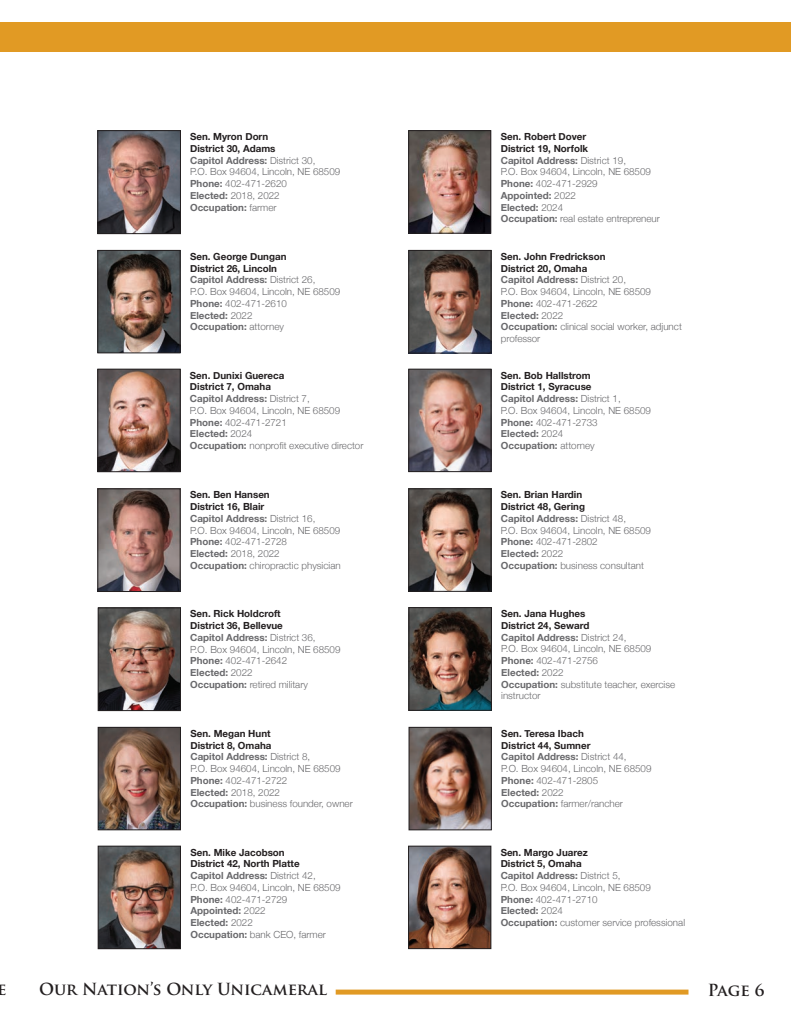
<style>
.page{position:relative;width:810px;height:1035px;background:#fff}
.page>*{position:absolute;margin:0;border:0;box-sizing:border-box;transform-origin:0 0}
.t1{font:700 16.25px "Trajan Pro";color:#231f20}
.t2{font:300 9.75px/11.8px "Helvetica Neue";color:#69696c}
.t3{font:700 9.75px/11.8px "Helvetica Neue";color:#231f20}
.t4{font:700 9.75px "Helvetica Neue";color:#69696c}
.s1{color:#69696c}
.s2{font-weight:300;color:#69696c}
.s3{font-weight:700}
.s4{font-weight:300}
</style>
<div class="page">
<div style="left:336px;top:990px;width:352px;height:5px;background:#e19a24"></div>
<img style="left:100px;top:133px;width:79px;height:99px">
<div style="left:98px;top:131px;width:83px;height:103px;border:1px solid #231f20"></div>
<img style="left:100px;top:491px;width:78px;height:99px">
<div style="left:98px;top:489px;width:82px;height:103px;border:1px solid #231f20"></div>
<img style="left:100px;top:252px;width:78px;height:99px">
<div style="left:98px;top:250px;width:82px;height:103px;border:1px solid #231f20"></div>
<div style="left:0;top:22px;width:23px;height:30px;background:#e19a24"></div>
<div style="left:23px;top:22px;width:768px;height:30px;background:#e19a24"></div>
<img style="left:411px;top:252px;width:78px;height:99px">
<div style="left:409px;top:250px;width:82px;height:103px;border:1px solid #231f20"></div>
<img style="left:411px;top:491px;width:78px;height:99px">
<div style="left:409px;top:489px;width:82px;height:103px;border:1px solid #231f20"></div>
<img style="left:100px;top:610px;width:79px;height:99px">
<div style="left:98px;top:608px;width:83px;height:103px;border:1px solid #231f20"></div>
<img style="left:411px;top:609px;width:79px;height:99px">
<div style="left:409px;top:607px;width:83px;height:103px;border:1px solid #231f20"></div>
<img style="left:100px;top:371px;width:78px;height:99px">
<div style="left:98px;top:369px;width:82px;height:103px;border:1px solid #231f20"></div>
<img style="left:411px;top:729px;width:79px;height:99px">
<div style="left:409px;top:727px;width:83px;height:103px;border:1px solid #231f20"></div>
<img style="left:100px;top:729px;width:79px;height:99px">
<div style="left:98px;top:727px;width:83px;height:103px;border:1px solid #231f20"></div>
<img style="left:100px;top:848px;width:79px;height:99px">
<div style="left:98px;top:846px;width:83px;height:103px;border:1px solid #231f20"></div>
<img style="left:411px;top:133px;width:78px;height:98px">
<div style="left:409px;top:131px;width:82px;height:102px;border:1px solid #231f20"></div>
<img style="left:411px;top:371px;width:78px;height:99px">
<div style="left:409px;top:369px;width:82px;height:103px;border:1px solid #231f20"></div>
<img style="left:410px;top:848px;width:79px;height:99px">
<div style="left:408px;top:846px;width:83px;height:103px;border:1px solid #231f20"></div>
<p class="t3" style="left:190px;top:131px;width:127px">Sen. Myron Dorn<br>District 30, Adams<br><span class="s1">Capitol Address:</span> <span class="s2">District 30,</span></p>
<p class="t2" style="left:190px;top:165px;width:152px">P.O. Box 94604, Lincoln, NE 68509<br><span class="s3">Phone:</span> 402-471-2620<br><span class="s3">Elected:</span> 2018, 2022<br><span class="s3">Occupation:</span> farmer</p>
<p class="t3" style="left:190px;top:251px;width:127px">Sen. George Dungan<br>District 26, Lincoln<br><span class="s1">Capitol Address:</span> <span class="s2">District 26,</span></p>
<p class="t2" style="left:190px;top:285px;width:152px">P.O. Box 94604, Lincoln, NE 68509<br><span class="s3">Phone:</span> 402-471-2610<br><span class="s3">Elected:</span> 2022<br><span class="s3">Occupation:</span> attorney</p>
<p class="t3" style="left:190px;top:369px;width:121px">Sen. Dunixi Guereca<br>District 7, Omaha<br><span class="s1">Capitol Address:</span> <span class="s2">District 7,</span></p>
<p class="t2" style="left:190px;top:404px;width:175px">P.O. Box 94604, Lincoln, NE 68509<br><span class="s3">Phone:</span> 402-471-2721<br><span class="s3">Elected:</span> 2024<br><span class="s3">Occupation:</span> nonprofit executive director</p>
<p class="t3" style="left:190px;top:489px;width:127px">Sen. Ben Hansen<br>District 16, Blair<br><span class="s1">Capitol Address:</span> <span class="s2">District 16,</span></p>
<p class="t2" style="left:190px;top:523px;width:152px">P.O. Box 94604, Lincoln, NE 68509<br><span class="s3">Phone:</span> 402-471-2728<br><span class="s3">Elected:</span> 2018, 2022<br><span class="s3">Occupation:</span> chiropractic physician</p>
<p class="t3" style="left:190px;top:608px;width:127px">Sen. Rick Holdcroft<br>District 36, Bellevue<br><span class="s1">Capitol Address:</span> <span class="s2">District 36,</span></p>
<p class="t2" style="left:190px;top:643px;width:152px">P.O. Box 94604, Lincoln, NE 68509</p>
<p class="t2" style="left:190px;top:654px;width:119px"><span class="s3">Phone:</span> 402-471-2642<br><span class="s3">Elected:</span> 2022<br><span class="s3">Occupation:</span> retired military</p>
<p class="t3" style="left:190px;top:728px;width:121px">Sen. Megan Hunt<br>District 8, Omaha<br><span class="s1">Capitol Address:</span> <span class="s2">District 8,</span></p>
<p class="t2" style="left:190px;top:762px;width:152px">P.O. Box 94604, Lincoln, NE 68509</p>
<p class="t2" style="left:190px;top:774px;width:98px"><span class="s3">Phone:</span> 402-471-2722<br><span class="s3">Elected:</span> 2018, 2022</p>
<p class="t2" style="left:190px;top:797px;width:164px"><span class="s3">Occupation:</span> business founder, owner</p>
<p class="t3" style="left:190px;top:846px;width:127px">Sen. Mike Jacobson<br>District 42, North Platte<br><span class="s1">Capitol Address:</span> <span class="s2">District 42,</span></p>
<p class="t2" style="left:190px;top:881px;width:152px">P.O. Box 94604, Lincoln, NE 68509<br><span class="s3">Phone:</span> 402-471-2729<br><span class="s3">Appointed:</span> 2022<br><span class="s3">Elected:</span> 2022<br><span class="s3">Occupation:</span> bank CEO, farmer</p>
<p class="t3" style="left:501px;top:131px;width:127px">Sen. Robert Dover<br>District 19, Norfolk<br><span class="s1">Capitol Address:</span> <span class="s2">District 19,</span></p>
<p class="t2" style="left:501px;top:165px;width:152px">P.O. Box 94604, Lincoln, NE 68509<br><span class="s3">Phone:</span> 402-471-2929<br><span class="s3">Appointed:</span> 2022</p>
<p class="t2" style="left:501px;top:201px;width:161px"><span class="s3">Elected:</span> 2024<br><span class="s3">Occupation:</span> real estate entrepreneur</p>
<p class="t3" style="left:501px;top:251px;width:106px">Sen. John Fredrickson<br>District 20, Omaha</p>
<p class="t4" style="left:501px;top:272px;width:127px">Capitol Address: <span class="s4">District 20,</span></p>
<p class="t2" style="left:501px;top:285px;width:152px">P.O. Box 94604, Lincoln, NE 68509</p>
<p class="t2" style="left:501px;top:297px;width:183px"><span class="s3">Phone:</span> 402-471-2622<br><span class="s3">Elected:</span> 2022<br><span class="s3">Occupation:</span> clinical social worker, adjunct professor</p>
<p class="t3" style="left:501px;top:369px;width:121px">Sen. Bob Hallstrom<br>District 1, Syracuse<br><span class="s1">Capitol Address:</span> <span class="s2">District 1,</span></p>
<p class="t2" style="left:501px;top:404px;width:152px">P.O. Box 94604, Lincoln, NE 68509<br><span class="s3">Phone:</span> 402-471-2733<br><span class="s3">Elected:</span> 2024<br><span class="s3">Occupation:</span> attorney</p>
<p class="t3" style="left:501px;top:489px;width:127px">Sen. Brian Hardin<br>District 48, Gering<br><span class="s1">Capitol Address:</span> <span class="s2">District 48,</span></p>
<p class="t2" style="left:501px;top:523px;width:152px">P.O. Box 94604, Lincoln, NE 68509<br><span class="s3">Phone:</span> 402-471-2802<br><span class="s3">Elected:</span> 2022<br><span class="s3">Occupation:</span> business consultant</p>
<p class="t3" style="left:501px;top:608px;width:127px">Sen. Jana Hughes<br>District 24, Seward<br><span class="s1">Capitol Address:</span> <span class="s2">District 24,</span></p>
<p class="t2" style="left:501px;top:642px;width:152px">P.O. Box 94604, Lincoln, NE 68509<br><span class="s3">Phone:</span> 402-471-2756<br><span class="s3">Elected:</span> 2022</p>
<p class="t2" style="left:501px;top:678px;width:175px"><span class="s3">Occupation:</span> substitute teacher, exercise instructor</p>
<p class="t3" style="left:501px;top:728px;width:127px">Sen. Teresa Ibach<br>District 44, Sumner<br><span class="s1">Capitol Address:</span> <span class="s2">District 44,</span></p>
<p class="t2" style="left:501px;top:762px;width:152px">P.O. Box 94604, Lincoln, NE 68509<br><span class="s3">Phone:</span> 402-471-2805<br><span class="s3">Elected:</span> 2022<br><span class="s3">Occupation:</span> farmer/rancher</p>
<p class="t3" style="left:501px;top:846px;width:121px">Sen. Margo Juarez<br>District 5, Omaha<br><span class="s1">Capitol Address:</span> <span class="s2">District 5,</span></p>
<p class="t2" style="left:501px;top:881px;width:152px">P.O. Box 94604, Lincoln, NE 68509</p>
<p class="t2" style="left:501px;top:893px;width:186px"><span class="s3">Phone:</span> 402-471-2710<br><span class="s3">Elected:</span> 2024<br><span class="s3">Occupation:</span> customer service professional</p>
<h1 class="t1" style="left:-2px;top:979px;width:11px">e</h1>
<h1 class="t1" style="left:39px;top:979px;width:290px">Our Nation’s Only Unicameral</h1>
<h1 class="t1" style="left:708px;top:980px;width:58px">Page 6</h1>
</div>
